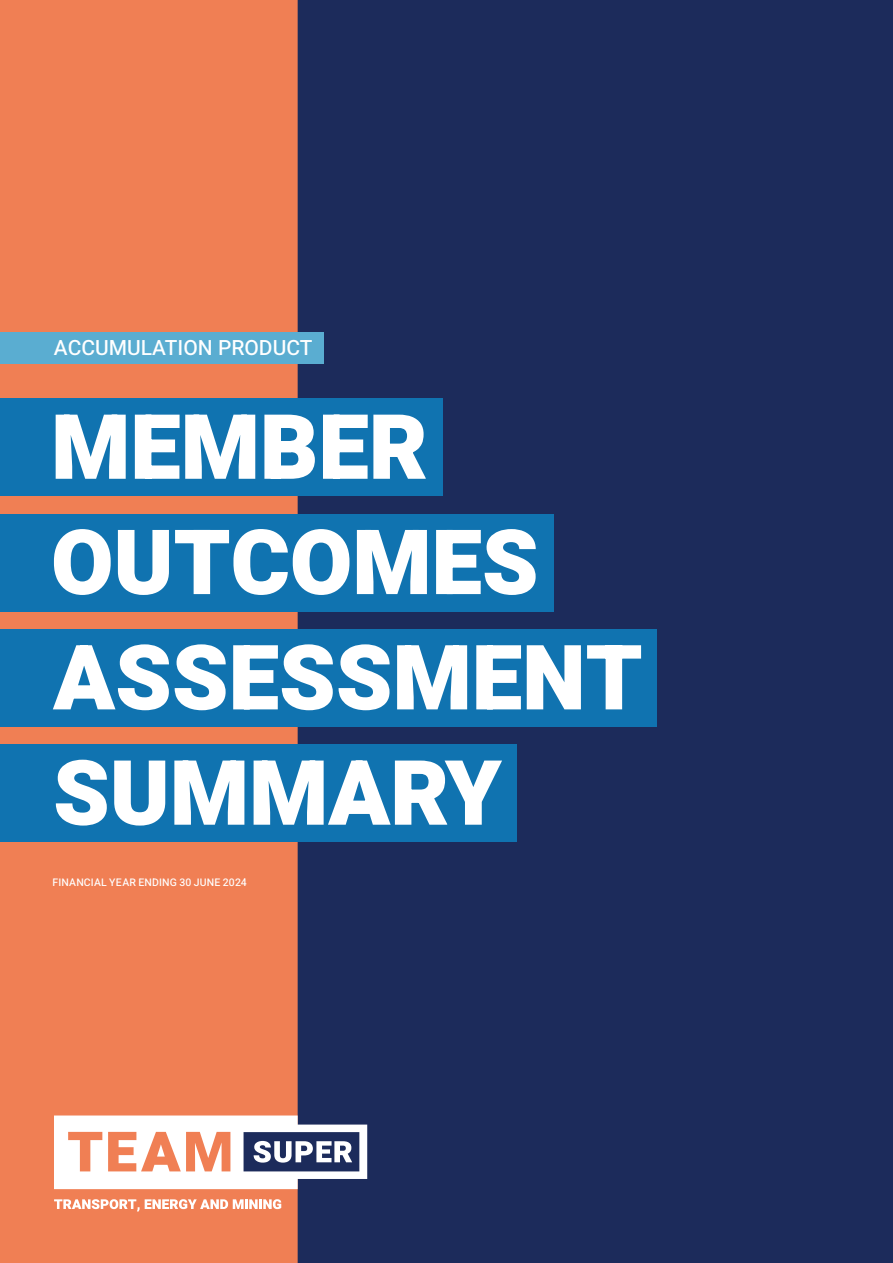
<style>
.page{position:relative;width:893px;height:1263px;background:#fff}
.page>*{position:absolute;margin:0;border:0;box-sizing:border-box;transform-origin:0 0}
.t1{font:900 90.15px/115.4px "Heebo";color:#fff}
.t2{font:500 21px "Heebo";color:#fff}
.t3{font:500 10.5px "Heebo";letter-spacing:.015em;color:#fff}
</style>
<div class="page">
<div style="left:204px;top:0;width:689px;height:1263px;background:#1c2b5b"></div>
<div style="left:0;top:0;width:298px;height:1263px;background:#f07f54"></div>
<svg style="left:54px;top:1115px;width:313px;height:74px"></svg>
<svg style="left:54px;top:1199px;width:227px;height:13px"></svg>
<div style="left:0;top:333px;width:324px;height:31px;background:#5aadd1"></div>
<div style="left:0;top:398px;width:442px;height:98px;background:#1073b0"></div>
<div style="left:0;top:514px;width:553px;height:97px;background:#1073b0"></div>
<div style="left:0;top:629px;width:656px;height:98px;background:#1073b0"></div>
<div style="left:0;top:744px;width:516px;height:98px;background:#1073b0"></div>
<p class="t2" style="left:54px;top:335px;width:260px">ACCUMULATION PRODUCT</p>
<p class="t1" style="left:51px;top:396px;width:593px">MEMBER<br>OUTCOMES<br>ASSESSMENT<br>SUMMARY</p>
<p class="t3" style="left:53px;top:876px;width:196px">FINANCIAL YEAR ENDING 30 JUNE 2024</p>
</div>
